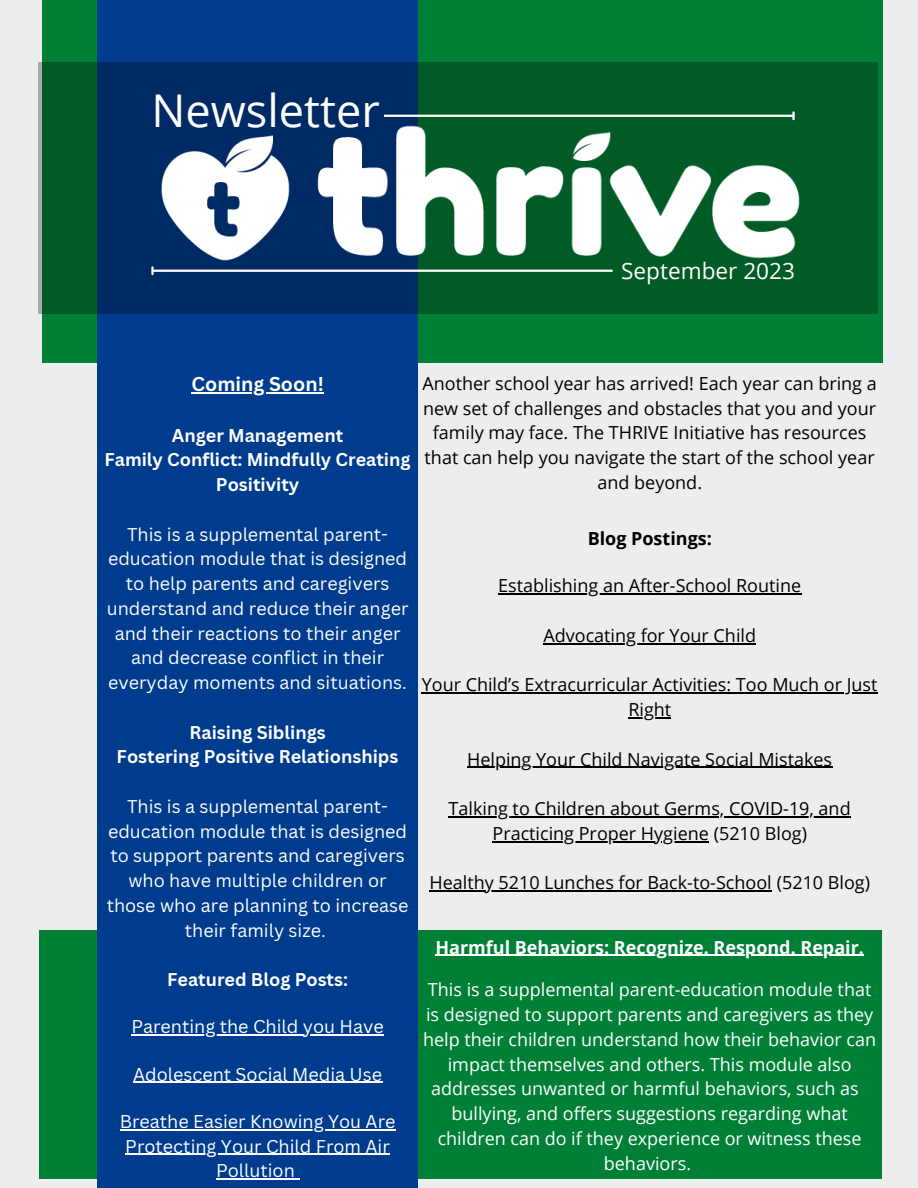
<style>
.page{position:relative;width:918px;height:1188px;background:#ededed}
.page>*{position:absolute;margin:0;border:0;box-sizing:border-box;transform-origin:0 0}
.t1{font:45.15px "Open Sans";color:#fff}
.t2{font:22.5px "Open Sans";color:#fff}
.t3{font:700 19.5px "Canva Sans";color:#fff}
.t4{font:18px/24.8px "Canva Sans";color:#fff;text-align:center}
.t5{font:18px/24.8px "Open Sans";color:#000;text-align:center}
.t6{font:18px/24.8px "Open Sans";color:#fff;text-align:center}
.t7{font:700 18px/24.8px "Canva Sans";color:#fff;text-align:center}
.t8{font:700 18px "Open Sans";color:#fff}
.t9{font:700 18px "Open Sans";color:#000}
</style>
<div class="page">
<div style="left:42px;top:0;width:840px;height:362px;background:#008037"></div>
<div style="left:39px;top:931px;width:843px;height:248px;background:#008037"></div>
<div style="left:98px;top:0;width:320px;height:1188px;background:#003c8d"></div>
<svg style="left:38px;top:62px;width:840px;height:252px;background:#034b3e"></svg>
<img style="left:292px;top:100px;width:534px;height:184px">
<hr style="left:384px;top:115px;width:409px;height:2px;background:#fff">
<svg style="left:792px;top:112px;width:3px;height:7px"></svg>
<hr style="left:153px;top:270px;width:460px;height:2px;background:#fff">
<img style="left:135px;top:108px;width:181px;height:179px">
<hr style="left:192px;top:392px;width:132px;height:1px;background:#fff">
<hr style="left:131px;top:1034px;width:253px;height:2px;background:#fff">
<hr style="left:133px;top:1082px;width:249px;height:1px;background:#fff">
<hr style="left:120px;top:1129px;width:276px;height:1px;background:#fff">
<hr style="left:125px;top:1154px;width:265px;height:1px;background:#fff">
<hr style="left:216px;top:1178px;width:79px;height:2px;background:#fff">
<hr style="left:498px;top:594px;width:304px;height:1px;background:#000">
<hr style="left:543px;top:643px;width:213px;height:1px;background:#000">
<hr style="left:422px;top:693px;width:456px;height:1px;background:#000">
<hr style="left:628px;top:717px;width:43px;height:1px;background:#000">
<hr style="left:467px;top:767px;width:366px;height:1px;background:#000">
<hr style="left:449px;top:816px;width:402px;height:1px;background:#000">
<hr style="left:493px;top:841px;width:216px;height:1px;background:#000">
<hr style="left:429px;top:891px;width:343px;height:1px;background:#000">
<hr style="left:435px;top:955px;width:429px;height:1px;background:#fff">
<p class="t1" style="left:151px;top:79px;width:230px">Newsletter</p>
<p class="t2" style="left:621px;top:255px;width:175px">September 2023</p>
<p class="t3" style="left:192px;top:370px;width:134px">Coming Soon!</p>
<p class="t7" style="left:172px;top:422px;width:173px">Anger Management</p>
<p class="t7" style="left:104px;top:447px;width:308px">Family Conflict: Mindfully Creating<br>Positivity</p>
<p class="t4" style="left:107px;top:521px;width:303px">This is a supplemental parent&shy;education module that is designed to help parents and caregivers understand and reduce their anger and their reactions to their anger and decrease conflict in their everyday moments and situations.</p>
<p class="t7" style="left:190px;top:719px;width:138px">Raising Siblings</p>
<p class="t7" style="left:117px;top:744px;width:283px">Fostering Positive Relationships</p>
<p class="t4" style="left:107px;top:793px;width:303px">This is a supplemental parent&shy;education module that is designed to support parents and caregivers who have multiple children or those who are planning to increase their family size.</p>
<p class="t7" style="left:167px;top:967px;width:182px">Featured Blog Posts:</p>
<p class="t4" style="left:131px;top:1014px;width:254px">Parenting the Child you Have</p>
<p class="t4" style="left:133px;top:1061px;width:251px">Adolescent Social Media Use</p>
<p class="t4" style="left:120px;top:1108px;width:277px">Breathe Easier Knowing You Are<br>Protecting Your Child From Air<br>Pollution</p>
<p class="t5" style="left:423px;top:371px;width:456px">Another school year has arrived! Each year can bring a new set of challenges and obstacles that you and your family may face. The THRIVE Initiative has resources that can help you navigate the start of the school year and beyond.</p>
<p class="t9" style="left:588px;top:526px;width:126px">Blog Postings:</p>
<p class="t5" style="left:498px;top:573px;width:304px">Establishing an After-School Routine</p>
<p class="t5" style="left:543px;top:623px;width:214px">Advocating for Your Child</p>
<p class="t5" style="left:422px;top:672px;width:457px">Your Child’s Extracurricular Activities: Too Much or Just<br>Right</p>
<p class="t5" style="left:467px;top:746px;width:367px">Helping Your Child Navigate Social Mistakes</p>
<p class="t5" style="left:449px;top:796px;width:404px">Talking to Children about Germs, COVID-19, and<br>Practicing Proper Hygiene (5210 Blog)</p>
<p class="t5" style="left:429px;top:870px;width:442px">Healthy 5210 Lunches for Back-to-School (5210 Blog)</p>
<p class="t8" style="left:435px;top:934px;width:430px">Harmful Behaviors: Recognize. Respond. Repair.</p>
<p class="t6" style="left:423px;top:977px;width:455px">This is a supplemental parent-education module that is designed to support parents and caregivers as they help their children understand how their behavior can impact themselves and others. This module also addresses unwanted or harmful behaviors, such as bullying, and offers suggestions regarding what children can do if they experience or witness these behaviors.</p>
</div>
